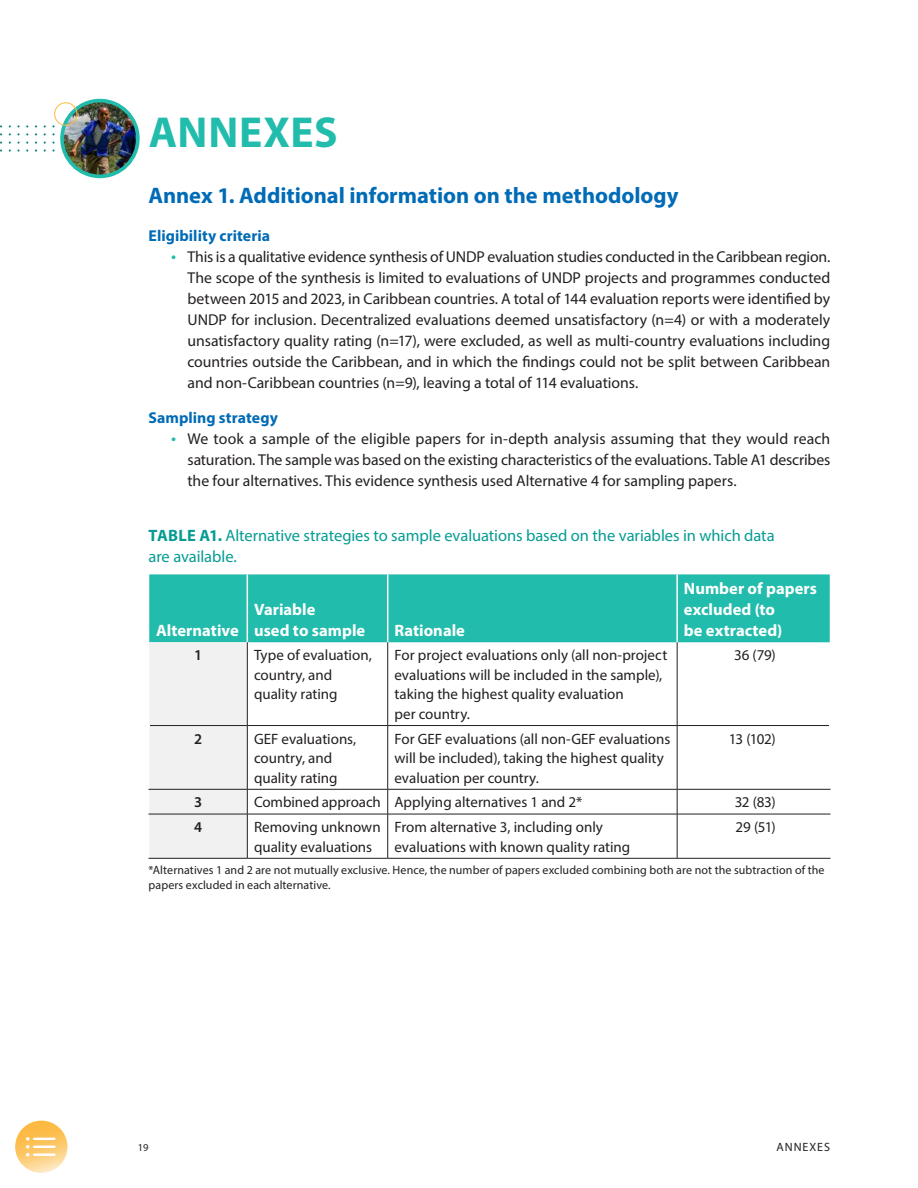
<style>
.page{position:relative;width:918px;height:1188px;background:#fff}
.page>*{position:absolute;margin:0;border:0;box-sizing:border-box;transform-origin:0 0}
.t1{font:700 43.5px "Myriad Pro";letter-spacing:.015em;color:#22bcac}
.t2{font:700 22.5px "Myriad Pro";letter-spacing:-.005em;color:#006bb6}
.t3{font:16.5px/21px "Myriad Pro";letter-spacing:-.005em;color:#069c93}
.t4{font:700 16.5px/21px "Myriad Pro";letter-spacing:.005em;color:#fff}
.t5{font:15.75px/21px "Myriad Pro";letter-spacing:-.005em;color:#231f20;text-align:justify}
.t6{font:700 15.75px "Myriad Pro";letter-spacing:.005em;color:#006bb6}
.t7{font:15px/19.5px "Myriad Pro";color:#231f20}
.t8{font:600 15px "Myriad Pro";color:#231f20}
.t9{font:12px/15px "Myriad Pro";letter-spacing:.005em;color:#231f20}
.t10{font:12px "Myriad Pro";letter-spacing:.08em;color:#231f20}
.t11{font:10.5px "Myriad Pro";color:#231f20}
.s1{font-size:18px;color:#22bcac}
.s2{font-weight:700}
</style>
<div class="page">
<svg style="left:15px;top:1121px;width:53px;height:52px;background:#fdcb72"></svg>
<hr style="left:34px;top:1138px;width:20px;height:2px;background:#fff">
<hr style="left:34px;top:1146px;width:20px;height:2px;background:#fff">
<hr style="left:34px;top:1154px;width:20px;height:2px;background:#fff">
<svg style="left:26px;top:1137px;width:4px;height:19px"></svg>
<div style="left:149px;top:574px;width:681px;height:68px;background:#22bcac"></div>
<hr style="left:247px;top:574px;width:1px;height:68px;background:#fff">
<hr style="left:387px;top:574px;width:1px;height:68px;background:#fff">
<hr style="left:676px;top:574px;width:2px;height:68px;background:#fff">
<hr style="left:387px;top:642px;width:1px;height:83px;background:#231f20">
<hr style="left:677px;top:642px;width:1px;height:83px;background:#231f20">
<hr style="left:387px;top:726px;width:1px;height:63px;background:#231f20">
<hr style="left:677px;top:726px;width:1px;height:63px;background:#231f20">
<div style="left:149px;top:642px;width:99px;height:216px;background:#f1f1f1"></div>
<svg style="left:387px;top:790px;width:1px;height:24px"></svg>
<svg style="left:677px;top:790px;width:1px;height:24px"></svg>
<hr style="left:247px;top:814px;width:1px;height:44px;background:#231f20">
<hr style="left:387px;top:814px;width:1px;height:44px;background:#231f20">
<hr style="left:677px;top:814px;width:1px;height:44px;background:#231f20">
<hr style="left:148px;top:858px;width:99px;height:1px;background:#231f20">
<hr style="left:247px;top:858px;width:141px;height:1px;background:#231f20">
<hr style="left:388px;top:858px;width:289px;height:1px;background:#231f20">
<hr style="left:677px;top:858px;width:154px;height:1px;background:#231f20">
<hr style="left:150px;top:725px;width:97px;height:1px;background:#231f20">
<hr style="left:247px;top:725px;width:141px;height:1px;background:#231f20">
<hr style="left:388px;top:725px;width:289px;height:1px;background:#231f20">
<hr style="left:677px;top:725px;width:152px;height:1px;background:#231f20">
<hr style="left:148px;top:789px;width:99px;height:1px;background:#231f20">
<hr style="left:247px;top:789px;width:141px;height:1px;background:#231f20">
<hr style="left:388px;top:789px;width:289px;height:1px;background:#231f20">
<hr style="left:677px;top:789px;width:154px;height:1px;background:#231f20">
<hr style="left:148px;top:814px;width:99px;height:1px;background:#231f20">
<hr style="left:247px;top:814px;width:141px;height:1px;background:#231f20">
<hr style="left:388px;top:814px;width:289px;height:1px;background:#231f20">
<hr style="left:677px;top:814px;width:154px;height:1px;background:#231f20">
<svg style="left:60px;top:99px;width:80px;height:79px"></svg>
<img style="left:64px;top:102px;width:72px;height:73px;border-radius:36px">
<div style="left:54px;top:102px;width:23px;height:24px;border:1px solid #fdb940;border-radius:50%"></div>
<svg style="left:17px;top:142px;width:3px;height:10px"></svg>
<svg style="left:52px;top:142px;width:3px;height:10px"></svg>
<h1 class="t1" style="left:149px;top:104px;width:190px">ANNEXES</h1>
<h2 class="t2" style="left:148px;top:181px;width:532px">Annex 1. Additional information on the methodology</h2>
<p class="t6" style="left:148px;top:226px;width:123px">Eligibility criteria</p>
<p class="t5" style="left:188px;top:246px;width:644px;text-indent:-16px"><span class="s1">•</span> This is a qualitative evidence synthesis of UNDP evaluation studies conducted in the Caribbean region.<br>The scope of the synthesis is limited to evaluations of UNDP projects and programmes conducted between 2015 and 2023, in Caribbean countries. A total of 144 evaluation reports were identified by UNDP for inclusion. Decentralized evaluations deemed unsatisfactory (n=4) or with a moderately unsatisfactory quality rating (n=17), were excluded, as well as multi-country evaluations including countries outside the Caribbean, and in which the findings could not be split between Caribbean and non-Caribbean countries (n=9), leaving a total of 114 evaluations.</p>
<p class="t6" style="left:149px;top:407px;width:131px">Sampling strategy</p>
<p class="t5" style="left:188px;top:428px;width:644px;text-indent:-16px"><span class="s1">•</span> We took a sample of the eligible papers for in-depth analysis assuming that they would reach saturation. The sample was based on the existing characteristics of the evaluations. Table A1 describes the four alternatives. This evidence synthesis used Alternative 4 for sampling papers.</p>
<p class="t3" style="left:148px;top:524px;width:628px"><span class="s2">TABLE A1.</span> Alternative strategies to sample evaluations based on the variables in which data are available.</p>
<p class="t4" style="left:156px;top:619px;width:84px">Alternative</p>
<p class="t4" style="left:254px;top:598px;width:113px">Variable<br>used to sample</p>
<p class="t4" style="left:394px;top:619px;width:72px">Rationale</p>
<p class="t4" style="left:684px;top:577px;width:135px">Number of papers excluded (to<br>be extracted)</p>
<p class="t8" style="left:194px;top:646px;width:10px">1</p>
<p class="t7" style="left:254px;top:645px;width:119px">Type of evaluation, country, and quality rating</p>
<p class="t7" style="left:394px;top:645px;width:274px">For project evaluations only (all non-project evaluations will be included in the sample), taking the highest quality evaluation<br>per country.</p>
<p class="t7" style="left:734px;top:645px;width:43px">36 (79)</p>
<p class="t8" style="left:194px;top:729px;width:10px">2</p>
<p class="t7" style="left:254px;top:729px;width:104px">GEF evaluations, country, and quality rating</p>
<p class="t7" style="left:394px;top:729px;width:277px">For GEF evaluations (all non-GEF evaluations will be included), taking the highest quality evaluation per country.</p>
<p class="t7" style="left:729px;top:729px;width:48px">13 (102)</p>
<p class="t8" style="left:194px;top:793px;width:10px">3</p>
<p class="t7" style="left:254px;top:792px;width:330px">Combined approach Applying alternatives 1 and 2*</p>
<p class="t7" style="left:735px;top:792px;width:43px">32 (83)</p>
<p class="t8" style="left:194px;top:817px;width:10px">4</p>
<p class="t7" style="left:254px;top:817px;width:128px">Removing unknown quality evaluations</p>
<p class="t7" style="left:394px;top:817px;width:237px">From alternative 3, including only evaluations with known quality rating</p>
<p class="t7" style="left:736px;top:817px;width:42px">29 (51)</p>
<p class="t9" style="left:148px;top:863px;width:678px">*Alternatives 1 and 2 are not mutually exclusive. Hence, the number of papers excluded combining both are not the subtraction of the papers excluded in each alternative.</p>
<p class="t11" style="left:138px;top:1141px;width:12px">19</p>
<p class="t10" style="left:777px;top:1140px;width:55px">ANNEXES</p>
</div>
